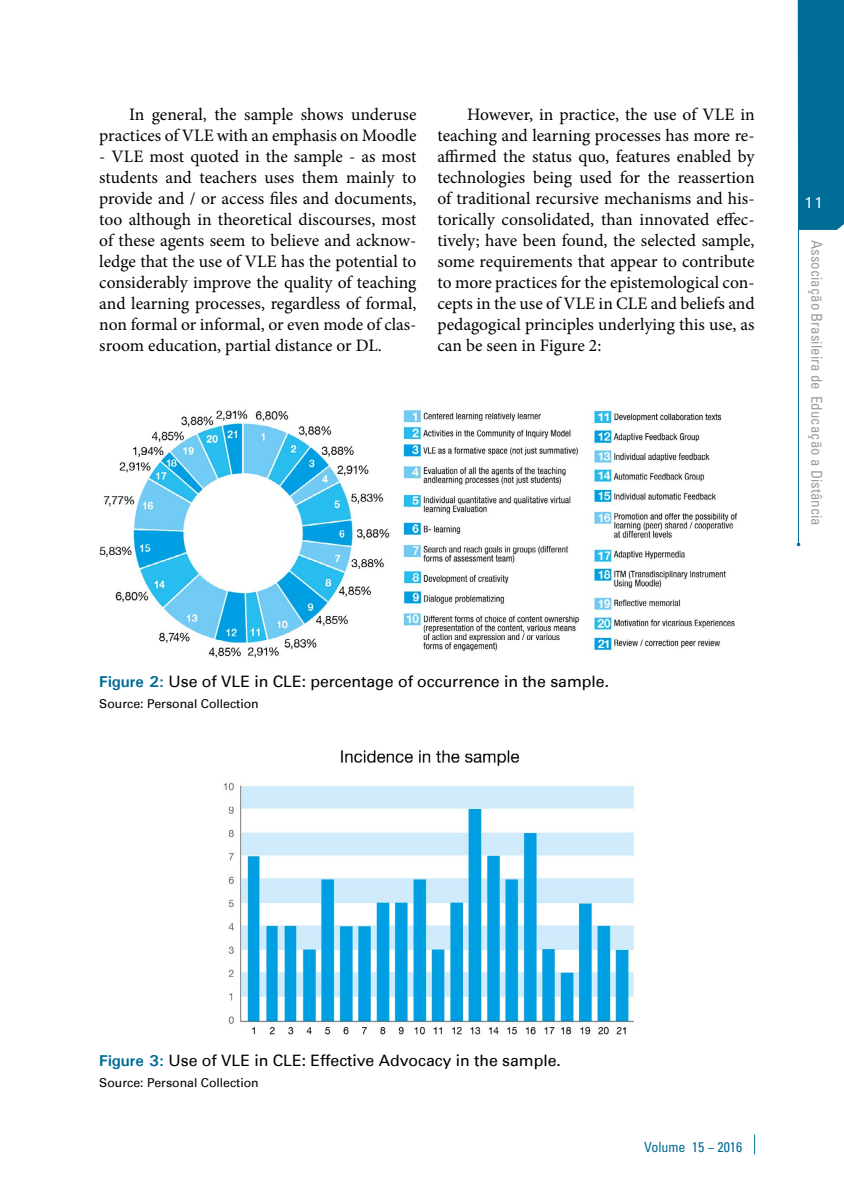
<style>
.page{position:relative;width:844px;height:1191px;background:#fff}
.page>*{position:absolute;margin:0;border:0;box-sizing:border-box;transform-origin:0 0}
.t1{font:17.5px/21px "Minion Pro";color:#000;text-align:justify}
.t2{font:15.75px "Univers";color:#000}
.t3{font:500 15.75px "Univers";color:#fff}
.t4{font:condensed 14.88px "Univers";color:#9d9d9c}
.t5{font:condensed 14px "Univers";color:#006c98}
.t6{font:12.25px "Univers";color:#000}
.s1{font-weight:700;color:#006c98}
</style>
<div class="page">
<div style="left:798px;top:0;width:45px;height:230px;background:#006c98"></div>
<hr style="left:797px;top:0;width:1px;height:544px;background:#006c98">
<svg style="left:796px;top:542px;width:4px;height:4px"></svg>
<svg style="left:754px;top:1134px;width:1px;height:20px"></svg>
<img style="left:99px;top:409px;width:639px;height:249px">
<img style="left:223px;top:750px;width:411px;height:285px">
<p class="t1" style="left:99px;top:104px;width:318px;text-align:right">In general, the sample shows underuse practices of VLE with an emphasis on Moodle</p>
<p class="t1" style="left:99px;top:146px;width:318px">- VLE most quoted in the sample - as most students and teachers uses them mainly to provide and / or access files and documents, too although in theoretical discourses, most of these agents seem to believe and acknow&shy;ledge that the use of VLE has the potential to considerably improve the quality of teaching and learning processes, regardless of formal, non formal or informal, or even mode of clas&shy;sroom education, partial distance or DL.</p>
<p class="t1" style="left:437px;top:104px;width:318px;text-indent:30px">However, in practice, the use of VLE in teaching and learning processes has more re&shy;affirmed the status quo, features enabled by technologies being used for the reassertion of traditional recursive mechanisms and his&shy;torically consolidated, than innovated effec&shy;tively; have been found, the selected sample, some requirements that appear to contribute to more practices for the epistemological con&shy;cepts in the use of VLE in CLE and beliefs and pedagogical principles underlying this use, as can be seen in Figure 2:</p>
<p class="t3" style="left:803px;top:192px;width:21px">11</p>
<p class="t4" style="left:826px;top:240px;width:287px;rotate:90deg">Associação Brasileira de Educação a Distância</p>
<p class="t2" style="left:99px;top:672px;width:511px"><span class="s1">Figure 2:</span> Use of VLE in CLE: percentage of occurrence in the sample.</p>
<p class="t6" style="left:99px;top:697px;width:161px">Source: Personal Collection</p>
<p class="t2" style="left:99px;top:1050px;width:463px"><span class="s1">Figure 3:</span> Use of VLE in CLE: Effective Advocacy in the sample.</p>
<p class="t6" style="left:99px;top:1075px;width:161px">Source: Personal Collection</p>
<p class="t5" style="left:644px;top:1137px;width:100px">Volume 15 − 2016</p>
</div>
